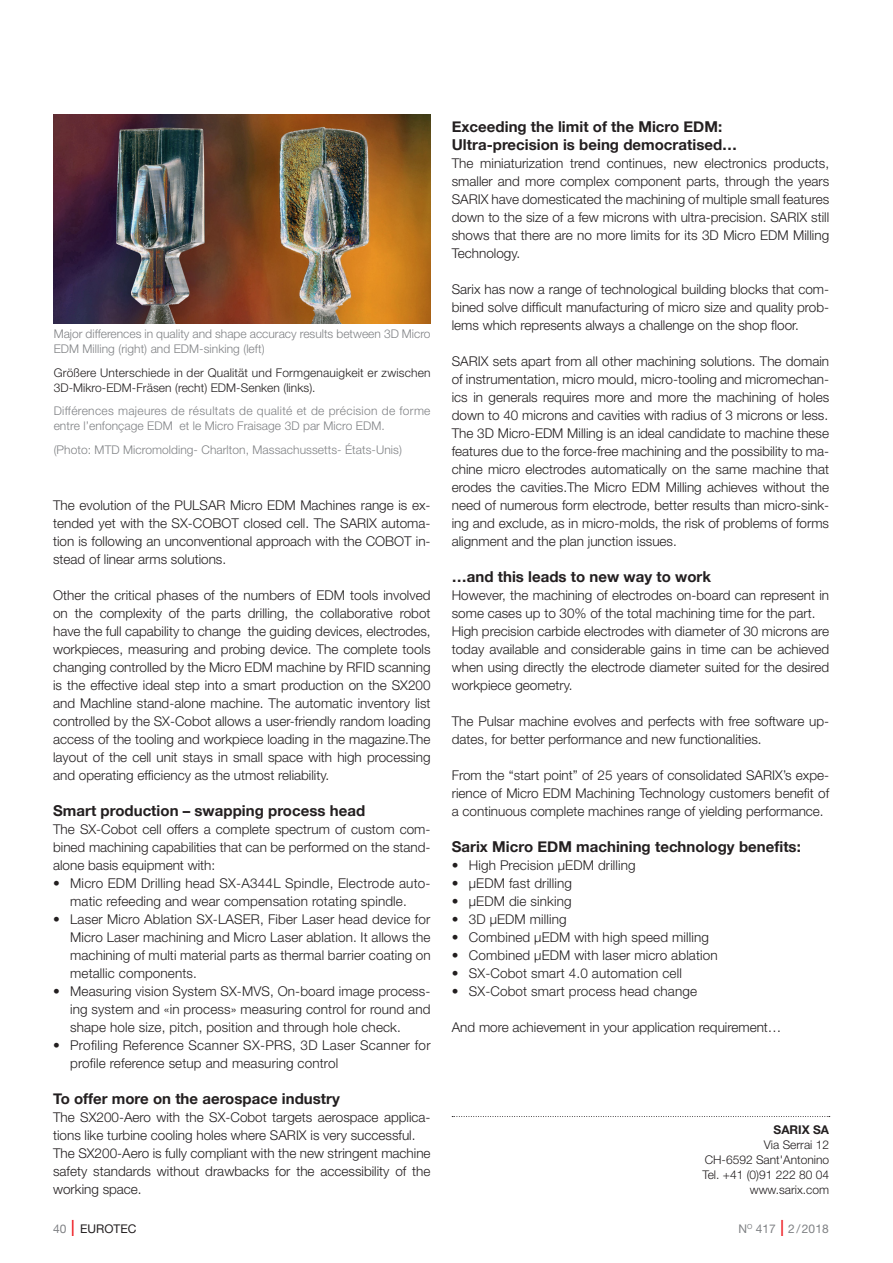
<style>
.page{position:relative;width:893px;height:1263px;background:#fff}
.page>*{position:absolute;margin:0;border:0;box-sizing:border-box;transform-origin:0 0}
._16_Sous-titre_en{font:700 15px/18px "Helvetica Neue";color:#231f20}
._11_Texte_en{font:300 13.5px/18px "Helvetica Neue";color:#231f20;text-align:justify}
._17_Légende_en{font:300 12px/15px "Helvetica Neue";letter-spacing:.005em;color:#808285}
._06_Légende_fr{font:300 12px/15px "Helvetica Neue";letter-spacing:.025em;color:#808285}
._09_Légende_de{font:300 12px/15px "Helvetica Neue";letter-spacing:.015em;color:#231f20}
._27_Adresse{font:300 12px "Helvetica Neue";color:#231f20}
.t1{font:12px "Helvetica Neue";color:#808285}
.t2{font:12px "Helvetica Neue";color:#231f20}
._26_Titre_Adresse{font:700 12px "Helvetica Neue";color:#231f20}
.s1{color:#808285}
.s2{font-weight:300;font-stretch:condensed;font-size:22.5px;color:#ee1d23}
</style>
<div class="page">
<svg style="left:452px;top:1116px;width:378px;height:1px"></svg>
<img style="left:54px;top:115px;width:377px;height:208px">
<p class="_17_Légende_en" style="left:54px;top:326px;width:378px">Major differences in quality and shape accuracy results between 3D Micro<br>EDM Milling (right) and EDM-sinking (left)</p>
<p class="_09_Légende_de" style="left:54px;top:365px;width:378px">Größere Unterschiede in der Qualität und Formgenauigkeit er zwischen<br>3D-Mikro-EDM-Fräsen (recht) EDM-Senken (links).</p>
<p class="_06_Légende_fr" style="left:54px;top:403px;width:378px">Différences majeures de résultats de qualité et de précision de forme entre l’enfonçage EDM et le Micro Fraisage 3D par Micro EDM.</p>
<p class="_17_Légende_en" style="left:54px;top:442px;width:350px">(Photo: MTD Micromolding- Charlton, Massachussetts- États-Unis)</p>
<p class="_11_Texte_en" style="left:53px;top:496px;width:379px">The evolution of the PULSAR Micro EDM Machines range is ex&shy;tended yet with the SX-COBOT closed cell. The SARIX automa&shy;tion is following an unconventional approach with the COBOT in&shy;stead of linear arms solutions.</p>
<p class="_11_Texte_en" style="left:53px;top:586px;width:379px">Other the critical phases of the numbers of EDM tools involved on the complexity of the parts drilling, the collaborative robot have the full capability to change the guiding devices, electrodes, workpieces, measuring and probing device. The complete tools changing controlled by the Micro EDM machine by RFID scanning is the effective ideal step into a smart production on the SX200 and Machline stand-alone machine. The automatic inventory list controlled by the SX-Cobot allows a user-friendly random loading access of the tooling and workpiece loading in the magazine.The layout of the cell unit stays in small space with high processing and operating efficiency as the utmost reliability.</p>
<p class="_16_Sous-titre_en" style="left:53px;top:802px;width:313px">Smart production – swapping process head</p>
<p class="_11_Texte_en" style="left:53px;top:820px;width:379px">The SX-Cobot cell offers a complete spectrum of custom com&shy;bined machining capabilities that can be performed on the stand&shy;alone basis equipment with:</p>
<p class="_11_Texte_en" style="left:53px;top:874px;width:379px;text-align:center">• Micro EDM Drilling head SX-A344L Spindle, Electrode auto&shy;matic refeeding and wear compensation rotating spindle.</p>
<p class="_11_Texte_en" style="left:70px;top:910px;width:362px;text-indent:-17px">• Laser Micro Ablation SX-LASER, Fiber Laser head device for Micro Laser machining and Micro Laser ablation. It allows the machining of multi material parts as thermal barrier coating on metallic components.</p>
<p class="_11_Texte_en" style="left:70px;top:982px;width:362px;text-indent:-17px">• Measuring vision System SX-MVS, On-board image process&shy;ing system and «in process» measuring control for round and shape hole size, pitch, position and through hole check.</p>
<p class="_11_Texte_en" style="left:70px;top:1036px;width:362px;text-indent:-17px">• Profiling Reference Scanner SX-PRS, 3D Laser Scanner for profile reference setup and measuring control</p>
<p class="_16_Sous-titre_en" style="left:53px;top:1090px;width:288px">To offer more on the aerospace industry</p>
<p class="_11_Texte_en" style="left:53px;top:1108px;width:379px">The SX200-Aero with the SX-Cobot targets aerospace applica&shy;tions like turbine cooling holes where SARIX is very successful.</p>
<p class="_11_Texte_en" style="left:53px;top:1144px;width:379px">The SX200-Aero is fully compliant with the new stringent machine safety standards without drawbacks for the accessibility of the working space.</p>
<p class="_16_Sous-titre_en" style="left:452px;top:118px;width:287px">Exceeding the limit of the Micro EDM:<br>Ultra-precision is being democratised…</p>
<p class="_11_Texte_en" style="left:452px;top:154px;width:379px">The miniaturization trend continues, new electronics products, smaller and more complex component parts, through the years SARIX have domesticated the machining of multiple small features down to the size of a few microns with ultra-precision. SARIX still shows that there are no more limits for its 3D Micro EDM Milling Technology.</p>
<p class="_11_Texte_en" style="left:452px;top:280px;width:379px">Sarix has now a range of technological building blocks that com&shy;bined solve difficult manufacturing of micro size and quality prob&shy;lems which represents always a challenge on the shop floor.</p>
<p class="_11_Texte_en" style="left:452px;top:352px;width:379px">SARIX sets apart from all other machining solutions. The domain of instrumentation, micro mould, micro-tooling and micromechan&shy;ics in generals requires more and more the machining of holes down to 40 microns and cavities with radius of 3 microns or less.</p>
<p class="_11_Texte_en" style="left:452px;top:424px;width:379px">The 3D Micro-EDM Milling is an ideal candidate to machine these features due to the force-free machining and the possibility to ma&shy;chine micro electrodes automatically on the same machine that erodes the cavities.The Micro EDM Milling achieves without the need of numerous form electrode, better results than micro-sink&shy;ing and exclude, as in micro-molds, the risk of problems of forms alignment and the plan junction issues.</p>
<p class="_16_Sous-titre_en" style="left:452px;top:568px;width:261px">…and this leads to new way to work</p>
<p class="_11_Texte_en" style="left:452px;top:586px;width:379px">However, the machining of electrodes on-board can represent in some cases up to 30% of the total machining time for the part.</p>
<p class="_11_Texte_en" style="left:452px;top:622px;width:379px">High precision carbide electrodes with diameter of 30 microns are today available and considerable gains in time can be achieved when using directly the electrode diameter suited for the desired workpiece geometry.</p>
<p class="_11_Texte_en" style="left:452px;top:712px;width:379px">The Pulsar machine evolves and perfects with free software up&shy;dates, for better performance and new functionalities.</p>
<p class="_11_Texte_en" style="left:452px;top:766px;width:379px">From the “start point” of 25 years of consolidated SARIX’s expe&shy;rience of Micro EDM Machining Technology customers benefit of a continuous complete machines range of yielding performance.</p>
<p class="_16_Sous-titre_en" style="left:452px;top:838px;width:351px">Sarix Micro EDM machining technology benefits:</p>
<p class="_11_Texte_en" style="left:452px;top:856px;width:185px">• High Precision µEDM drilling</p>
<p class="_11_Texte_en" style="left:452px;top:874px;width:122px">• µEDM fast drilling</p>
<p class="_11_Texte_en" style="left:452px;top:892px;width:121px">• µEDM die sinking</p>
<p class="_11_Texte_en" style="left:452px;top:910px;width:116px">• 3D µEDM milling</p>
<p class="_11_Texte_en" style="left:452px;top:928px;width:259px">• Combined µEDM with high speed milling</p>
<p class="_11_Texte_en" style="left:452px;top:946px;width:267px">• Combined µEDM with laser micro ablation</p>
<p class="_11_Texte_en" style="left:452px;top:964px;width:232px">• SX-Cobot smart 4.0 automation cell</p>
<p class="_11_Texte_en" style="left:452px;top:982px;width:247px">• SX-Cobot smart process head change</p>
<p class="_11_Texte_en" style="left:452px;top:1018px;width:331px">And more achievement in your application requirement…</p>
<p class="_26_Titre_Adresse" style="left:774px;top:1120px;width:57px">SARIX SA</p>
<p class="_27_Adresse" style="left:764px;top:1137px;width:67px">Via Serrai 12</p>
<p class="_27_Adresse" style="left:705px;top:1152px;width:126px">CH-6592 Sant'Antonino</p>
<p class="_27_Adresse" style="left:702px;top:1167px;width:128px">Tel. +41 (0)91 222 80 04</p>
<p class="_27_Adresse" style="left:750px;top:1182px;width:81px">www.sarix.com</p>
<p class="t2" style="left:53px;top:1221px;width:85px"><span class="s1">40</span> <span class="s2">I</span> EUROTEC</p>
<p class="t1" style="left:738px;top:1221px;width:92px">N<sup>O</sup> 417 <span class="s2">I</span> 2/2018</p>
</div>
